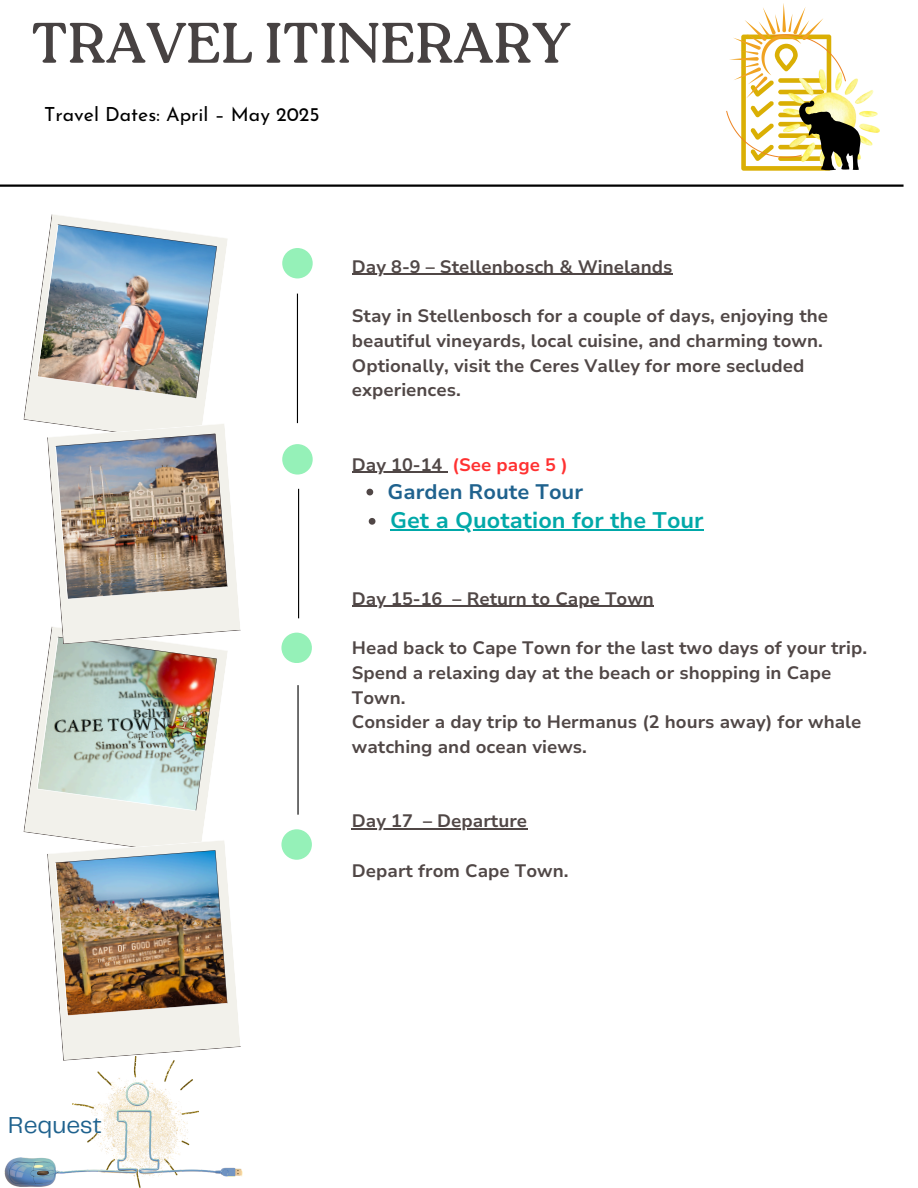
<style>
.page{position:relative;width:918px;height:1188px;background:#fff}
.page>*{position:absolute;margin:0;border:0;box-sizing:border-box;transform-origin:0 0}
.t1{font:57px "Roca One";color:#474242}
.t2{font:24px "Telegraf";color:#1f628e}
.t3{font:700 22.5px "Nunito Sans 10 pt";color:#00a8a8}
.t4{font:700 21px "Nunito Sans 10 pt";color:#1f628e}
.t5{font:19.5px "Josefin Sans";color:#000}
.t6{font:700 18px/24.8px "Nunito Sans 10 pt";color:#504746}
.t7{font:700 18px "Nunito Sans 10 pt";color:#ff3131}
</style>
<div class="page">
<div style="left:282px;top:248px;width:31px;height:30px;background:#95f1b8;border-radius:50%"></div>
<hr style="left:297px;top:294px;width:1px;height:129px;background:#000">
<hr style="left:0;top:184px;width:904px;height:3px;background:#000">
<svg style="left:23px;top:323px;width:14px;height:99px"></svg>
<img style="left:37px;top:214px;width:191px;height:209px">
<svg style="left:23px;top:735px;width:14px;height:99px"></svg>
<img style="left:37px;top:644px;width:191px;height:196px">
<img style="left:47px;top:423px;width:194px;height:221px">
<img style="left:47px;top:840px;width:194px;height:221px">
<hr style="left:352px;top:274px;width:320px;height:1px;background:#504746">
<hr style="left:352px;top:472px;width:90px;height:1px;background:#504746">
<svg style="left:366px;top:489px;width:7px;height:6px"></svg>
<svg style="left:369px;top:518px;width:6px;height:7px"></svg>
<hr style="left:390px;top:529px;width:314px;height:1px;background:#00a8a8">
<hr style="left:352px;top:606px;width:90px;height:1px;background:#504746">
<hr style="left:453px;top:606px;width:201px;height:1px;background:#504746">
<hr style="left:352px;top:828px;width:61px;height:2px;background:#504746">
<svg style="left:413px;top:828px;width:10px;height:2px"></svg>
<hr style="left:423px;top:828px;width:104px;height:2px;background:#504746">
<div style="left:282px;top:444px;width:31px;height:31px;background:#95f1b8;border-radius:50%"></div>
<div style="left:281px;top:633px;width:31px;height:30px;background:#95f1b8;border-radius:50%"></div>
<hr style="left:297px;top:685px;width:2px;height:130px;background:#000">
<div style="left:281px;top:829px;width:31px;height:31px;background:#95f1b8;border-radius:50%"></div>
<hr style="left:298px;top:489px;width:1px;height:129px;background:#000">
<img style="left:861px;top:90px;width:18px;height:56px">
<svg style="left:726px;top:3px;width:135px;height:168px"></svg>
<img style="left:73px;top:1056px;width:126px;height:15px">
<img style="left:4px;top:1071px;width:239px;height:117px">
<p class="t1" style="left:31px;top:10px;width:541px">TRAVEL ITINERARY</p>
<p class="t5" style="left:44px;top:106px;width:277px">Travel Dates: April – May 2025</p>
<p class="t6" style="left:352px;top:254px;width:322px">Day 8-9 – Stellenbosch &amp; Winelands</p>
<p class="t6" style="left:352px;top:304px;width:478px">Stay in Stellenbosch for a couple of days, enjoying the beautiful vineyards, local cuisine, and charming town.</p>
<p class="t6" style="left:352px;top:353px;width:454px">Optionally, visit the Ceres Valley for more secluded experiences.</p>
<p class="t6" style="left:352px;top:452px;width:92px">Day 10-14</p>
<p class="t7" style="left:453px;top:452px;width:117px">(See page 5 )</p>
<p class="t4" style="left:388px;top:478px;width:197px">Garden Route Tour</p>
<p class="t3" style="left:390px;top:505px;width:315px">Get a Quotation for the Tour</p>
<p class="t6" style="left:352px;top:586px;width:92px">Day 15-16</p>
<p class="t6" style="left:453px;top:586px;width:203px">– Return to Cape Town</p>
<p class="t6" style="left:352px;top:636px;width:517px">Head back to Cape Town for the last two days of your trip.<br>Spend a relaxing day at the beach or shopping in Cape</p>
<p class="t6" style="left:352px;top:685px;width:511px">Town.<br>Consider a day trip to Hermanus (2 hours away) for whale</p>
<p class="t6" style="left:352px;top:735px;width:237px">watching and ocean views.</p>
<p class="t6" style="left:352px;top:809px;width:63px">Day 17</p>
<h2 class="t6" style="left:423px;top:809px;width:106px">– Departure</h2>
<h2 class="t6" style="left:352px;top:859px;width:218px">Depart from Cape Town.</h2>
<p class="t2" style="left:8px;top:1114px;width:95px">Request</p>
</div>
